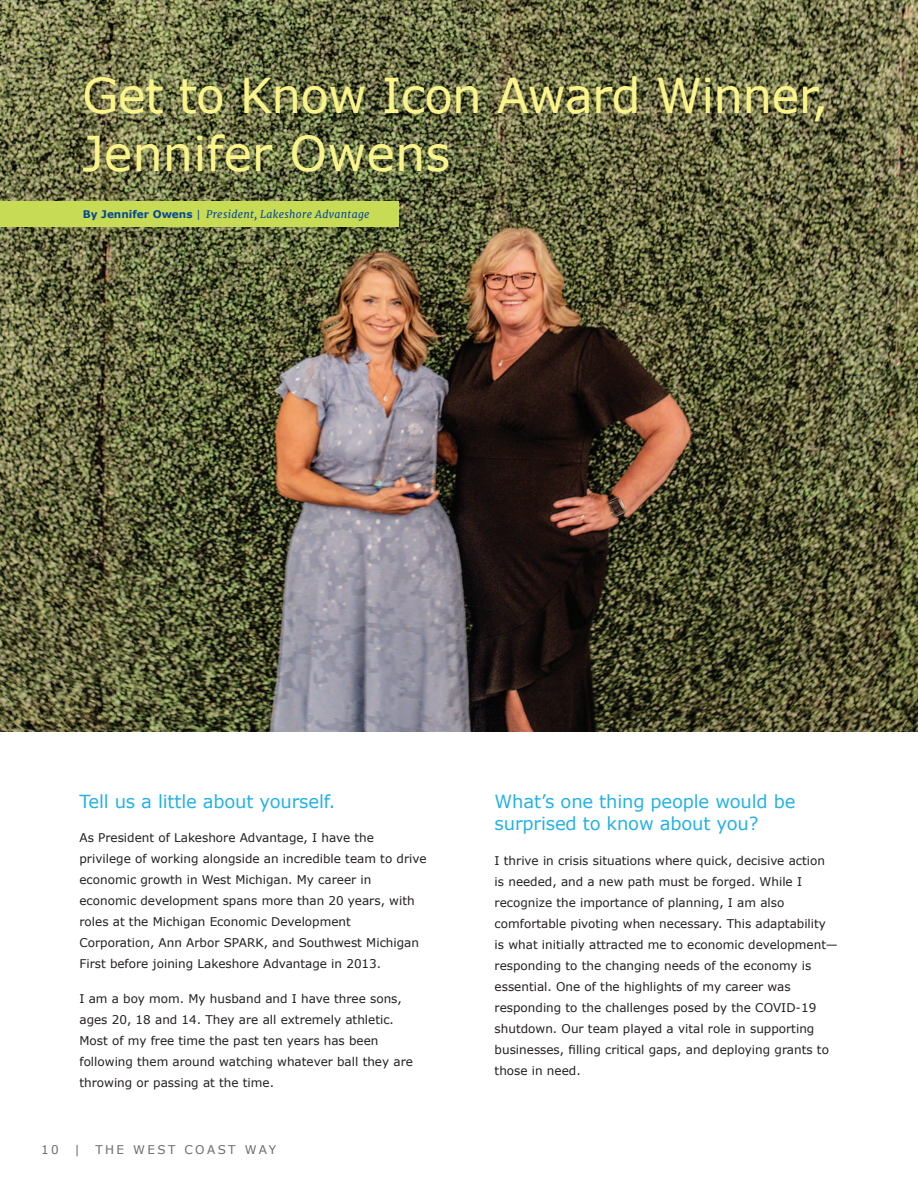
<style>
.page{position:relative;width:918px;height:1188px;background:#fff}
.page>*{position:absolute;margin:0;border:0;box-sizing:border-box;transform-origin:0 0}
.t1{font:48px/58.5px "Verdana";letter-spacing:-.015em;color:#faf48a}
.t2{font:18px/22.5px "Verdana";letter-spacing:-.01em;color:#26b1e6}
.t3{font:12px/21px "Verdana";color:#231f20}
.t4{font:12px "Verdana";letter-spacing:.2em;color:#6c6d70}
.t5{font:italic 10.5px "Merriweather";letter-spacing:.03em;color:#074895}
.s1{font-family:"Verdana";font-weight:700;font-style:normal}
.s2{font-family:"Verdana";font-style:normal}
</style>
<div class="page">
<hr style="left:917px;top:742px;width:1px;height:446px;background:#f5f5f6">
<img style="left:0;top:0;width:918px;height:731px">
<div style="left:0;top:201px;width:399px;height:26px;background:#c8db54"></div>
<h1 class="t1" style="left:82px;top:67px;width:748px">Get to Know Icon Award Winner,<br>Jennifer Owens</h1>
<p class="t5" style="left:83px;top:208px;width:288px"><span class="s1">By Jennifer Owens</span> <span class="s2">|</span> President, Lakeshore Advantage</p>
<h2 class="t2" style="left:79px;top:790px;width:257px">Tell us a little about yourself.</h2>
<p class="t3" style="left:79px;top:827px;width:349px">As President of Lakeshore Advantage, I have the privilege of working alongside an incredible team to drive economic growth in West Michigan. My career in economic development spans more than 20 years, with roles at the Michigan Economic Development Corporation, Ann Arbor SPARK, and Southwest Michigan First before joining Lakeshore Advantage in 2013.</p>
<p class="t3" style="left:79px;top:988px;width:335px">I am a boy mom. My husband and I have three sons, ages 20, 18 and 14. They are all extremely athletic.<br>Most of my free time the past ten years has been following them around watching whatever ball they are throwing or passing at the time.</p>
<p class="t4" style="left:41px;top:1142px;width:19px">10</p>
<p class="t4" style="left:74px;top:1142px;width:7px">|</p>
<p class="t4" style="left:95px;top:1142px;width:182px">THE WEST COAST WAY</p>
<h2 class="t2" style="left:495px;top:790px;width:302px">What’s one thing people would be surprised to know about you?</h2>
<p class="t3" style="left:495px;top:850px;width:345px">I thrive in crisis situations where quick, decisive action<br>is needed, and a new path must be forged. While I recognize the importance of planning, I am also comfortable pivoting when necessary. This adaptability is what initially attracted me to economic development— responding to the changing needs of the economy is essential. One of the highlights of my career was responding to the challenges posed by the COVID-19 shutdown. Our team played a vital role in supporting businesses, filling critical gaps, and deploying grants to those in need.</p>
</div>
